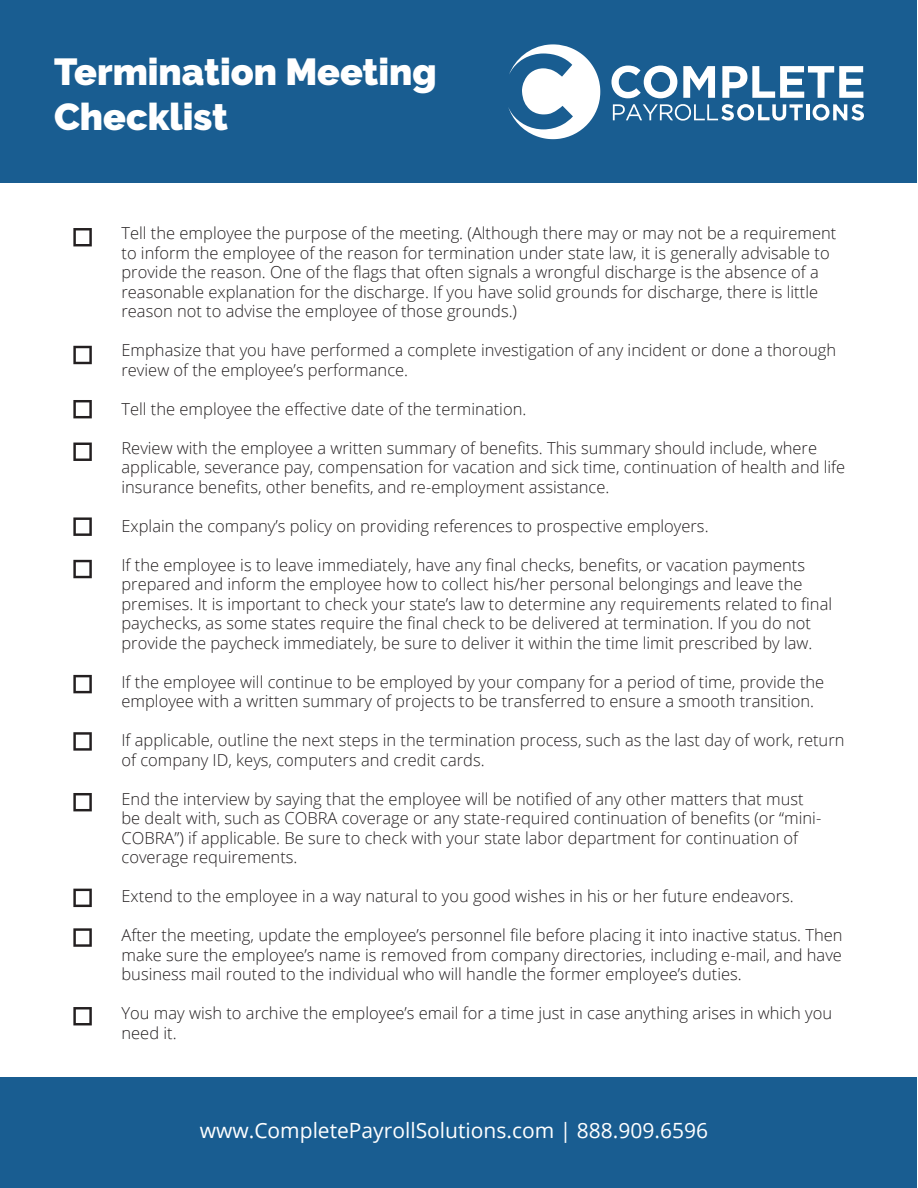
<style>
.page{position:relative;width:918px;height:1188px;background:#fff}
.page>*{position:absolute;margin:0;border:0;box-sizing:border-box;transform-origin:0 0}
.t1{font:900 37.5px "Raleway";color:#fff}
.t2{font:21px "Open Sans";color:#fff}
.t3{font:300 16.5px/19.5px "Open Sans";color:#231f20}
</style>
<div class="page">
<div style="left:1px;top:1px;width:916px;height:182px;background:#195d91"></div>
<svg style="left:508px;top:44px;width:92px;height:95px"></svg>
<svg style="left:611px;top:66px;width:66px;height:32px"></svg>
<svg style="left:683px;top:66px;width:32px;height:32px"></svg>
<svg style="left:722px;top:66px;width:141px;height:32px"></svg>
<svg style="left:613px;top:104px;width:190px;height:17px"></svg>
<hr style="left:806px;top:104px;width:4px;height:16px;background:#fff">
<svg style="left:813px;top:104px;width:51px;height:17px"></svg>
<svg style="left:73px;top:228px;width:19px;height:18px"></svg>
<svg style="left:73px;top:346px;width:19px;height:18px"></svg>
<svg style="left:73px;top:400px;width:19px;height:18px"></svg>
<svg style="left:73px;top:443px;width:19px;height:18px"></svg>
<svg style="left:73px;top:517px;width:19px;height:19px"></svg>
<svg style="left:73px;top:560px;width:19px;height:18px"></svg>
<svg style="left:73px;top:675px;width:19px;height:18px"></svg>
<svg style="left:73px;top:732px;width:19px;height:19px"></svg>
<svg style="left:73px;top:793px;width:19px;height:18px"></svg>
<svg style="left:73px;top:889px;width:19px;height:18px"></svg>
<svg style="left:73px;top:928px;width:19px;height:19px"></svg>
<svg style="left:73px;top:1007px;width:19px;height:18px"></svg>
<div style="left:1px;top:1078px;width:916px;height:110px;background:#195d91"></div>
<p class="t1" style="left:54px;top:50px;width:384px">Termination Meeting</p>
<p class="t1" style="left:54px;top:95px;width:175px">Checklist</p>
<p class="t3" style="left:122px;top:223px;width:716px">Tell the employee the purpose of the meeting. (Although there may or may not be a requirement to inform the employee of the reason for termination under state law, it is generally advisable to provide the reason. One of the flags that often signals a wrongful discharge is the absence of a reasonable explanation for the discharge. If you have solid grounds for discharge, there is little reason not to advise the employee of those grounds.)</p>
<p class="t3" style="left:122px;top:340px;width:716px">Emphasize that you have performed a complete investigation of any incident or done a thorough review of the employee’s performance.</p>
<p class="t3" style="left:122px;top:399px;width:406px">Tell the employee the effective date of the termination.</p>
<p class="t3" style="left:122px;top:438px;width:725px">Review with the employee a written summary of benefits. This summary should include, where applicable, severance pay, compensation for vacation and sick time, continuation of health and life insurance benefits, other benefits, and re-employment assistance.</p>
<p class="t3" style="left:122px;top:516px;width:589px">Explain the company’s policy on providing references to prospective employers.</p>
<p class="t3" style="left:122px;top:555px;width:712px">If the employee is to leave immediately, have any final checks, benefits, or vacation payments prepared and inform the employee how to collect his/her personal belongings and leave the premises. It is important to check your state’s law to determine any requirements related to final paychecks, as some states require the final check to be delivered at termination. If you do not provide the paycheck immediately, be sure to deliver it within the time limit prescribed by law.</p>
<p class="t3" style="left:122px;top:672px;width:704px">If the employee will continue to be employed by your company for a period of time, provide the employee with a written summary of projects to be transferred to ensure a smooth transition.</p>
<p class="t3" style="left:122px;top:730px;width:725px">If applicable, outline the next steps in the termination process, such as the last day of work, return of company ID, keys, computers and credit cards.</p>
<p class="t3" style="left:122px;top:789px;width:701px">End the interview by saying that the employee will be notified of any other matters that must be dealt with, such as COBRA coverage or any state-required continuation of benefits (or “mini-COBRA”) if applicable. Be sure to check with your state labor department for continuation of coverage requirements.</p>
<p class="t3" style="left:122px;top:886px;width:674px">Extend to the employee in a way natural to you good wishes in his or her future endeavors.</p>
<p class="t3" style="left:122px;top:925px;width:723px;text-align:justify">After the meeting, update the employee’s personnel file before placing it into inactive status. Then make sure the employee’s name is removed from company directories, including e-mail, and have business mail routed to the individual who will handle the former employee’s duties.</p>
<p class="t3" style="left:122px;top:1003px;width:712px">You may wish to archive the employee’s email for a time just in case anything arises in which you need it.</p>
<p class="t2" style="left:200px;top:1116px;width:510px">www.CompletePayrollSolutions.com | 888.909.6596</p>
</div>
